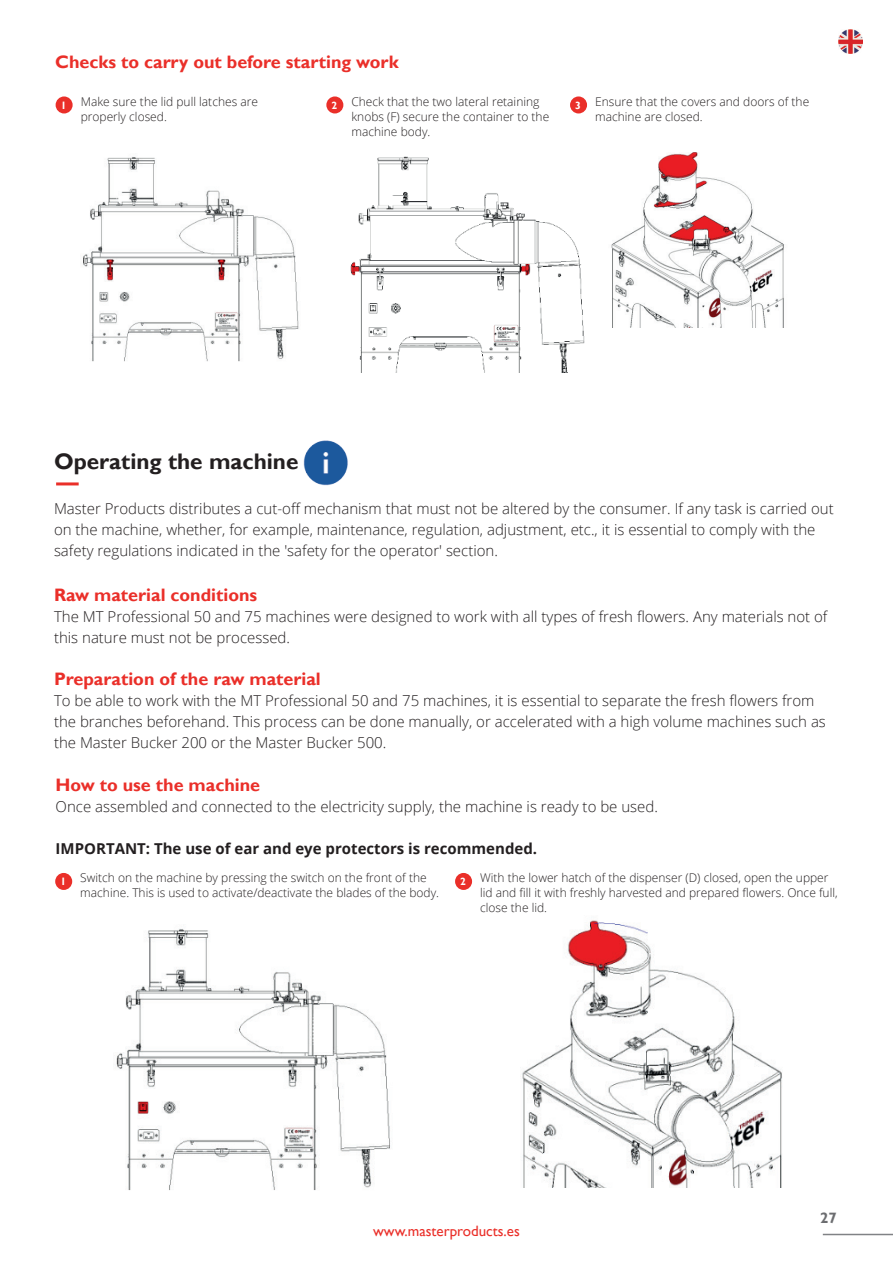
<style>
.page{position:relative;width:893px;height:1263px;background:#fff}
.page>*{position:absolute;margin:0;border:0;box-sizing:border-box;transform-origin:0 0}
.t1{font:700 22.5px "Gill Sans";color:#231f20}
.t2{font:700 18px "Gill Sans";color:#ea2f29}
.t3{font:300 15px/21px "Open Sans";color:#231f20}
.t4{font:700 15px "Open Sans";color:#231f20}
.t5{font:15px "Gill Sans";color:#ea2f29}
.t6{font:700 15px "Gill Sans";color:#6c6d70}
.t7{font:300 12px/15px "Open Sans";color:#231f20}
.t8{font:700 10.5px "Gill Sans";color:#fff}
</style>
<div class="page">
<hr style="left:823px;top:1234px;width:70px;height:1px;background:#808285">
<div style="left:56px;top:96px;width:17px;height:17px;background:#ea2f29;border-radius:50%"></div>
<div style="left:570px;top:96px;width:17px;height:17px;background:#ea2f29;border-radius:50%"></div>
<div style="left:326px;top:96px;width:17px;height:17px;background:#ea2f29;border-radius:50%"></div>
<img style="left:83px;top:157px;width:216px;height:205px">
<img style="left:350px;top:156px;width:235px;height:217px">
<img style="left:611px;top:152px;width:173px;height:175px">
<hr style="left:56px;top:482px;width:23px;height:3px;background:#ea2f29">
<img style="left:303px;top:440px;width:45px;height:46px">
<div style="left:55px;top:873px;width:17px;height:17px;background:#ea2f29;border-radius:50%"></div>
<div style="left:455px;top:873px;width:17px;height:17px;background:#ea2f29;border-radius:50%"></div>
<img style="left:522px;top:920px;width:260px;height:267px">
<img style="left:115px;top:929px;width:275px;height:261px">
<img style="left:839px;top:30px;width:24px;height:24px">
<p class="t2" style="left:55px;top:51px;width:345px">Checks to carry out before starting work</p>
<p class="t7" style="left:61px;top:93px;width:199px"><sub>1</sub> Make sure the lid pull latches are</p>
<p class="t8" style="left:332px;top:99px;width:7px">2</p>
<p class="t8" style="left:575px;top:99px;width:7px">3</p>
<p class="t7" style="left:81px;top:108px;width:88px">properly closed.</p>
<p class="t7" style="left:351px;top:93px;width:199px">Check that the two lateral retaining knobs (F) secure the container to the machine body.</p>
<p class="t7" style="left:595px;top:93px;width:216px">Ensure that the covers and doors of the machine are closed.</p>
<h1 class="t1" style="left:54px;top:448px;width:246px">Operating the machine</h1>
<p class="t3" style="left:54px;top:497px;width:781px">Master Products distributes a cut-off mechanism that must not be altered by the consumer. If any task is carried out on the machine, whether, for example, maintenance, regulation, adjustment, etc., it is essential to comply with the safety regulations indicated in the 'safety for the operator' section.</p>
<p class="t2" style="left:54px;top:584px;width:205px">Raw material conditions</p>
<p class="t3" style="left:54px;top:605px;width:775px">The MT Professional 50 and 75 machines were designed to work with all types of fresh flowers. Any materials not of this nature must not be processed.</p>
<p class="t2" style="left:54px;top:668px;width:268px">Preparation of the raw material</p>
<p class="t3" style="left:54px;top:690px;width:773px">To be able to work with the MT Professional 50 and 75 machines, it is essential to separate the fresh flowers from the branches beforehand. This process can be done manually, or accelerated with a high volume machines such as the Master Bucker 200 or the Master Bucker 500.</p>
<p class="t2" style="left:56px;top:774px;width:206px">How to use the machine</p>
<p class="t3" style="left:56px;top:796px;width:604px">Once assembled and connected to the electricity supply, the machine is ready to be used.</p>
<p class="t4" style="left:56px;top:838px;width:483px">IMPORTANT: The use of ear and eye protectors is recommended.</p>
<p class="t7" style="left:60px;top:870px;width:368px"><sub>1</sub> Switch on the machine by pressing the switch on the front of the</p>
<p class="t8" style="left:460px;top:875px;width:7px">2</p>
<p class="t7" style="left:80px;top:885px;width:360px">machine. This is used to activate/deactivate the blades of the body.</p>
<p class="t7" style="left:480px;top:870px;width:359px">With the lower hatch of the dispenser (D) closed, open the upper lid and fill it with freshly harvested and prepared flowers. Once full, close the lid.</p>
<p class="t6" style="left:820px;top:1209px;width:18px">27</p>
<p class="t5" style="left:373px;top:1222px;width:148px">www.masterproducts.es</p>
</div>
